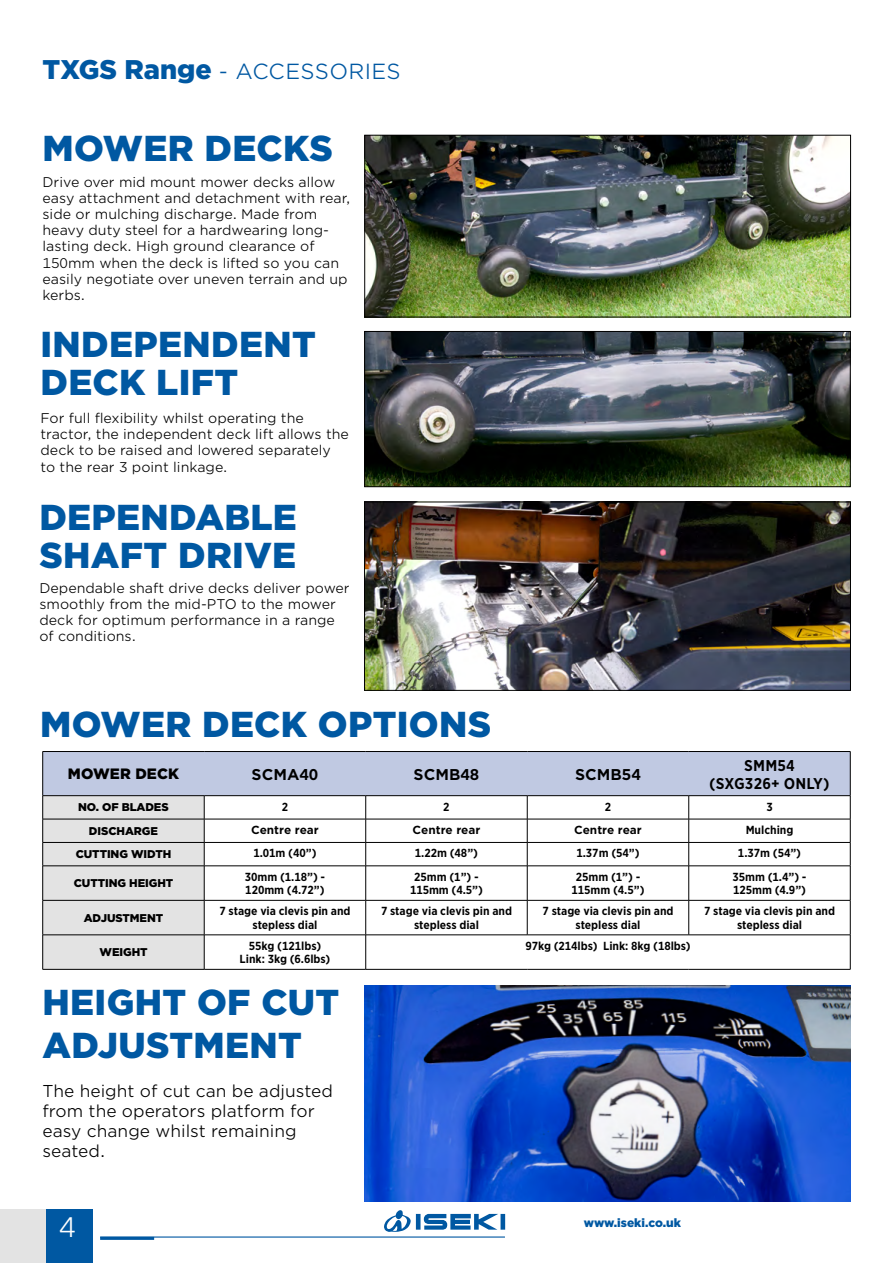
<style>
.page{position:relative;width:893px;height:1263px;background:#fff}
.page>*{position:absolute;margin:0;border:0;box-sizing:border-box;transform-origin:0 0}
.t1{font:900 36px/37.5px "Gotham";letter-spacing:.01em;color:#0058a2}
.t2{font:27px "Gotham Office";color:#fff}
.t3{font:21px "Gotham Office";letter-spacing:.015em;color:#0058a2}
.t4{font:16.5px/19.8px "Gotham Office";color:#000}
.t5{font:700 15px "Gotham Office";color:#000}
.t6{font:700 15px/18px "Gotham Narrow Office";letter-spacing:.01em;color:#000;text-align:center}
.t7{font:900 15px "Gotham";letter-spacing:.01em;color:#000}
.t8{font:13.5px/16.2px "Gotham Office";color:#000}
.t9{font:900 12px "Gotham";color:#0058a2}
.t10{font:700 11.25px/13.5px "Gotham Narrow Office";letter-spacing:-.005em;color:#000;text-align:center}
.t11{font:900 11.25px "Gotham";letter-spacing:-.005em;color:#000}
.t12{font:700 11.25px "Gotham Office";color:#000}
.s1{font-family:"Gotham";font-weight:900;font-size:27px}
</style>
<div class="page">
<div style="left:43px;top:1210px;width:49px;height:53px;background:#0058a2"></div>
<div style="left:0;top:1210px;width:46px;height:53px;background:#e3e3e3"></div>
<svg style="left:384px;top:1210px;width:121px;height:22px"></svg>
<hr style="left:100px;top:1236px;width:405px;height:1px;background:#0058a2">
<hr style="left:100px;top:1237px;width:54px;height:3px;background:#0058a2">
<img style="left:366px;top:137px;width:483px;height:178px">
<div style="left:364px;top:135px;width:487px;height:182px;border:1px solid #000"></div>
<img style="left:366px;top:333px;width:482px;height:152px">
<div style="left:364px;top:331px;width:486px;height:156px;border:1px solid #000"></div>
<img style="left:366px;top:504px;width:483px;height:184px">
<div style="left:364px;top:502px;width:487px;height:188px;border:1px solid #000"></div>
<svg style="left:42px;top:751px;width:809px;height:218px"></svg>
<hr style="left:43px;top:865px;width:161px;height:1px;background:#000">
<hr style="left:42px;top:866px;width:1px;height:34px;background:#000">
<hr style="left:204px;top:865px;width:162px;height:1px;background:#000">
<hr style="left:204px;top:866px;width:1px;height:34px;background:#000">
<hr style="left:366px;top:865px;width:161px;height:1px;background:#000">
<hr style="left:365px;top:866px;width:1px;height:34px;background:#000">
<hr style="left:527px;top:865px;width:162px;height:1px;background:#000">
<hr style="left:527px;top:866px;width:1px;height:34px;background:#000">
<hr style="left:689px;top:865px;width:161px;height:1px;background:#000">
<hr style="left:688px;top:866px;width:1px;height:34px;background:#000">
<hr style="left:850px;top:866px;width:1px;height:34px;background:#000">
<hr style="left:43px;top:900px;width:161px;height:1px;background:#000">
<hr style="left:42px;top:900px;width:1px;height:35px;background:#000">
<hr style="left:204px;top:900px;width:162px;height:1px;background:#000">
<hr style="left:204px;top:900px;width:1px;height:35px;background:#000">
<hr style="left:366px;top:900px;width:161px;height:1px;background:#000">
<hr style="left:365px;top:900px;width:1px;height:35px;background:#000">
<hr style="left:527px;top:900px;width:162px;height:1px;background:#000">
<hr style="left:527px;top:900px;width:1px;height:35px;background:#000">
<hr style="left:689px;top:900px;width:161px;height:1px;background:#000">
<hr style="left:688px;top:900px;width:1px;height:35px;background:#000">
<hr style="left:850px;top:900px;width:1px;height:35px;background:#000">
<hr style="left:43px;top:934px;width:161px;height:1px;background:#000">
<hr style="left:42px;top:935px;width:1px;height:34px;background:#000">
<hr style="left:204px;top:934px;width:162px;height:1px;background:#000">
<hr style="left:204px;top:935px;width:1px;height:34px;background:#000">
<hr style="left:366px;top:934px;width:161px;height:1px;background:#000">
<hr style="left:365px;top:935px;width:1px;height:34px;background:#000">
<hr style="left:527px;top:934px;width:162px;height:1px;background:#000">
<hr style="left:689px;top:934px;width:161px;height:1px;background:#000">
<hr style="left:850px;top:935px;width:1px;height:34px;background:#000">
<hr style="left:43px;top:969px;width:161px;height:1px;background:#000">
<hr style="left:204px;top:969px;width:162px;height:1px;background:#000">
<hr style="left:366px;top:969px;width:161px;height:1px;background:#000">
<hr style="left:527px;top:969px;width:162px;height:1px;background:#000">
<hr style="left:689px;top:969px;width:161px;height:1px;background:#000">
<hr style="left:43px;top:751px;width:161px;height:1px;background:#000">
<hr style="left:42px;top:752px;width:1px;height:43px;background:#000">
<hr style="left:204px;top:751px;width:162px;height:1px;background:#000">
<hr style="left:366px;top:751px;width:161px;height:1px;background:#000">
<hr style="left:527px;top:751px;width:162px;height:1px;background:#000">
<hr style="left:689px;top:751px;width:161px;height:1px;background:#000">
<hr style="left:850px;top:752px;width:1px;height:43px;background:#000">
<hr style="left:43px;top:795px;width:161px;height:1px;background:#000">
<hr style="left:204px;top:795px;width:162px;height:1px;background:#000">
<hr style="left:366px;top:795px;width:161px;height:1px;background:#000">
<hr style="left:527px;top:795px;width:162px;height:1px;background:#000">
<hr style="left:689px;top:795px;width:161px;height:1px;background:#000">
<img style="left:364px;top:986px;width:486px;height:216px">
<h3 class="t3" style="left:43px;top:58px;width:360px"><span class="s1">TXGS Range</span> - ACCESSORIES</h3>
<h1 class="t1" style="left:43px;top:129px;width:292px">MOWER DECKS</h1>
<p class="t8" style="left:43px;top:173px;width:309px">Drive over mid mount mower decks allow easy attachment and detachment with rear, side or mulching discharge. Made from heavy duty steel for a hardwearing long&shy;lasting deck. High ground clearance of 150mm when the deck is lifted so you can easily negotiate over uneven terrain and up kerbs.</p>
<h1 class="t1" style="left:41px;top:325px;width:277px">INDEPENDENT<br>DECK LIFT</h1>
<p class="t8" style="left:40px;top:410px;width:310px">For full flexibility whilst operating the tractor, the independent deck lift allows the deck to be raised and lowered separately to the rear 3 point linkage.</p>
<h1 class="t1" style="left:39px;top:498px;width:259px">DEPENDABLE<br>SHAFT DRIVE</h1>
<p class="t8" style="left:39px;top:579px;width:312px">Dependable shaft drive decks deliver power smoothly from the mid-PTO to the mower deck for optimum performance in a range of conditions.</p>
<h1 class="t1" style="left:40px;top:705px;width:453px">MOWER DECK OPTIONS</h1>
<p class="t7" style="left:68px;top:765px;width:113px">MOWER DECK</p>
<p class="t5" style="left:252px;top:764px;width:68px">SCMA40</p>
<p class="t5" style="left:414px;top:764px;width:67px">SCMB48</p>
<p class="t5" style="left:575px;top:764px;width:67px">SCMB54</p>
<p class="t6" style="left:709px;top:756px;width:122px">SMM54 (SXG326+ ONLY)</p>
<p class="t11" style="left:78px;top:801px;width:92px">NO. OF BLADES</p>
<p class="t10" style="left:282px;top:800px;width:8px">2</p>
<p class="t10" style="left:443px;top:800px;width:8px">2</p>
<p class="t10" style="left:605px;top:800px;width:8px">2</p>
<p class="t10" style="left:766px;top:800px;width:8px">3</p>
<p class="t11" style="left:89px;top:824px;width:71px">DISCHARGE</p>
<p class="t12" style="left:251px;top:822px;width:69px">Centre rear</p>
<p class="t12" style="left:413px;top:822px;width:69px">Centre rear</p>
<p class="t12" style="left:574px;top:822px;width:69px">Centre rear</p>
<p class="t10" style="left:746px;top:823px;width:49px">Mulching</p>
<p class="t11" style="left:76px;top:848px;width:97px">CUTTING WIDTH</p>
<p class="t10" style="left:253px;top:846px;width:65px">1.01m (40”)</p>
<p class="t10" style="left:415px;top:846px;width:65px">1.22m (48”)</p>
<p class="t10" style="left:576px;top:846px;width:65px">1.37m (54”)</p>
<p class="t10" style="left:738px;top:846px;width:65px">1.37m (54”)</p>
<p class="t11" style="left:74px;top:877px;width:101px">CUTTING HEIGHT</p>
<p class="t10" style="left:245px;top:870px;width:82px;text-align:left">30mm (1.18”) -<br>120mm (4.72”)</p>
<p class="t10" style="left:410px;top:870px;width:75px">25mm (1”) -<br>115mm (4.5”)</p>
<p class="t10" style="left:571px;top:870px;width:75px">25mm (1”) -<br>115mm (4.5”)</p>
<p class="t10" style="left:732px;top:870px;width:76px;text-align:left">35mm (1.4”) -<br>125mm (4.9”)</p>
<p class="t11" style="left:84px;top:911px;width:81px">ADJUSTMENT</p>
<p class="t10" style="left:220px;top:904px;width:133px">7 stage via clevis pin and stepless dial</p>
<p class="t10" style="left:381px;top:904px;width:133px">7 stage via clevis pin and stepless dial</p>
<p class="t10" style="left:543px;top:904px;width:133px">7 stage via clevis pin and stepless dial</p>
<p class="t10" style="left:704px;top:904px;width:133px">7 stage via clevis pin and stepless dial</p>
<p class="t11" style="left:99px;top:946px;width:50px">WEIGHT</p>
<p class="t10" style="left:240px;top:939px;width:92px">55kg (121lbs)<br>Link: 3kg (6.6lbs)</p>
<p class="t10" style="left:525px;top:939px;width:167px">97kg (214lbs) Link: 8kg (18lbs)</p>
<h1 class="t1" style="left:43px;top:979px;width:298px;line-height:43.2px">HEIGHT OF CUT<br>ADJUSTMENT</h1>
<p class="t4" style="left:43px;top:1081px;width:292px">The height of cut can be adjusted from the operators platform for easy change whilst remaining seated.</p>
<h2 class="t2" style="left:59px;top:1209px;width:19px">4</h2>
<p class="t9" style="left:584px;top:1216px;width:99px">www.iseki.co.uk</p>
</div>
